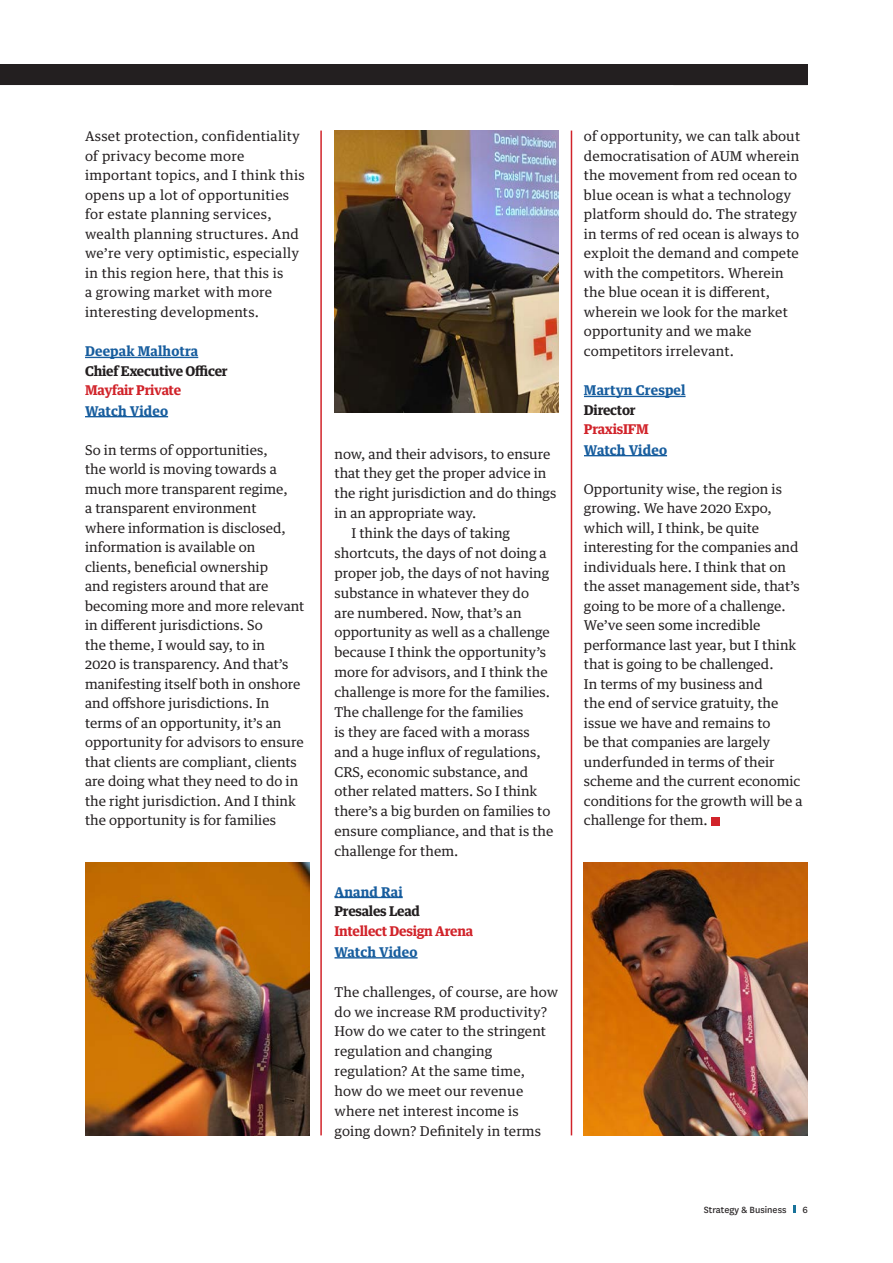
<style>
.page{position:relative;width:893px;height:1263px;background:#fff}
.page>*{position:absolute;margin:0;border:0;box-sizing:border-box;transform-origin:0 0}
.t1{font:13.5px/19.5px "Guardian Text Egyp";color:#231f20}
.t2{font:13.5px/19.5px "Guardian Text Egyp";letter-spacing:.02em;color:#231f20}
.t3{font:700 13.5px "Guardian Text Egyp";letter-spacing:.01em;color:#175d9e}
.t4{font:700 13.5px "Guardian Text Egyp";letter-spacing:-.02em;color:#d1232a}
.t5{font:700 13.5px "Guardian Text Egyp";letter-spacing:-.02em;color:#231f20}
.t6{font:10.5px "National";color:#231f20}
</style>
<div class="page">
<hr style="left:85px;top:357px;width:113px;height:1px;background:#175d9e">
<hr style="left:85px;top:416px;width:83px;height:1px;background:#175d9e">
<hr style="left:334px;top:897px;width:69px;height:1px;background:#175d9e">
<hr style="left:334px;top:957px;width:84px;height:1px;background:#175d9e">
<hr style="left:584px;top:396px;width:102px;height:1px;background:#175d9e">
<hr style="left:584px;top:455px;width:83px;height:1px;background:#175d9e">
<div style="left:711px;top:817px;width:8px;height:8px;background:#d1232a"></div>
<img style="left:85px;top:863px;width:224px;height:272px">
<img style="left:334px;top:131px;width:224px;height:282px">
<img style="left:584px;top:863px;width:224px;height:272px">
<hr style="left:571px;top:131px;width:1px;height:1004px;background:#d1232a">
<hr style="left:320px;top:131px;width:2px;height:1004px;background:#d1232a">
<svg style="left:793px;top:1205px;width:2px;height:8px"></svg>
<div style="left:0;top:65px;width:808px;height:20px;background:#231f20"></div>
<p class="t2" style="left:85px;top:125px;width:221px">Asset protection, confidentiality of privacy become more important topics, and I think this opens up a lot of opportunities for estate planning services, wealth planning structures. And we’re very optimistic, especially in this region here, that this is<br>a growing market with more interesting developments.</p>
<p class="t3" style="left:85px;top:340px;width:115px">Deepak Malhotra</p>
<p class="t5" style="left:85px;top:360px;width:144px">Chief Executive Officer</p>
<p class="t4" style="left:85px;top:379px;width:98px">Mayfair Private</p>
<p class="t3" style="left:85px;top:399px;width:85px">Watch Video</p>
<p class="t1" style="left:85px;top:439px;width:221px">So in terms of opportunities,<br>the world is moving towards a much more transparent regime,<br>a transparent environment<br>where information is disclosed, information is available on clients, beneficial ownership<br>and registers around that are becoming more and more relevant in different jurisdictions. So<br>the theme, I would say, to in<br>2020 is transparency. And that’s manifesting itself both in onshore and offshore jurisdictions. In terms of an opportunity, it’s an opportunity for advisors to ensure that clients are compliant, clients are doing what they need to do in the right jurisdiction. And I think the opportunity is for families</p>
<p class="t1" style="left:334px;top:442px;width:223px">now, and their advisors, to ensure that they get the proper advice in the right jurisdiction and do things in an appropriate way.</p>
<p class="t1" style="left:334px;top:522px;width:220px;text-indent:17px">I think the days of taking shortcuts, the days of not doing a proper job, the days of not having substance in whatever they do<br>are numbered. Now, that’s an opportunity as well as a challenge because I think the opportunity’s more for advisors, and I think the challenge is more for the families.<br>The challenge for the families<br>is they are faced with a morass and a huge influx of regulations,<br>CRS, economic substance, and other related matters. So I think there’s a big burden on families to ensure compliance, and that is the challenge for them.</p>
<p class="t3" style="left:334px;top:880px;width:70px">Anand Rai</p>
<p class="t5" style="left:334px;top:900px;width:87px">Presales Lead</p>
<p class="t4" style="left:334px;top:920px;width:140px">Intellect Design Arena</p>
<p class="t3" style="left:334px;top:941px;width:85px">Watch Video</p>
<p class="t1" style="left:334px;top:980px;width:225px">The challenges, of course, are how do we increase RM productivity?<br>How do we cater to the stringent regulation and changing regulation? At the same time,<br>how do we meet our revenue where net interest income is<br>going down? Definitely in terms</p>
<p class="t1" style="left:584px;top:125px;width:218px">of opportunity, we can talk about democratisation of AUM wherein the movement from red ocean to blue ocean is what a technology platform should do. The strategy in terms of red ocean is always to exploit the demand and compete with the competitors. Wherein the blue ocean it is different, wherein we look for the market opportunity and we make competitors irrelevant.</p>
<p class="t3" style="left:584px;top:379px;width:103px">Martyn Crespel</p>
<p class="t5" style="left:584px;top:399px;width:53px">Director</p>
<p class="t4" style="left:584px;top:418px;width:66px">PraxisIFM</p>
<p class="t3" style="left:584px;top:438px;width:85px">Watch Video</p>
<p class="t1" style="left:584px;top:478px;width:220px">Opportunity wise, the region is growing. We have 2020 Expo, which will, I think, be quite interesting for the companies and individuals here. I think that on the asset management side, that’s going to be more of a challenge.<br>We’ve seen some incredible performance last year, but I think that is going to be challenged.<br>In terms of my business and<br>the end of service gratuity, the issue we have and remains to<br>be that companies are largely underfunded in terms of their scheme and the current economic conditions for the growth will be a challenge for them.</p>
<p class="t6" style="left:704px;top:1202px;width:84px">Strategy &amp; Business</p>
<p class="t6" style="left:802px;top:1202px;width:7px">6</p>
</div>
